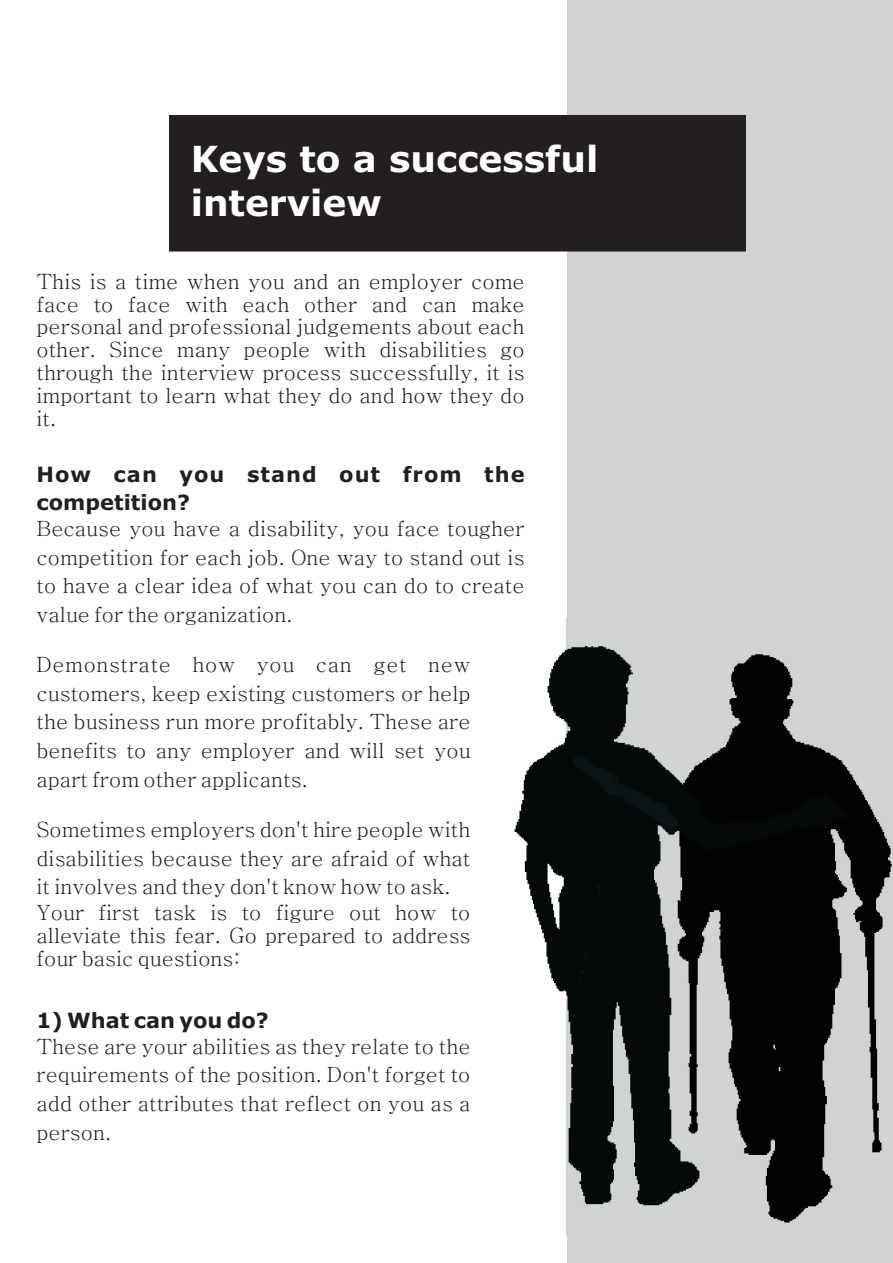
<style>
.page{position:relative;width:893px;height:1263px;background:#fff}
.page>*{position:absolute;margin:0;border:0;box-sizing:border-box;transform-origin:0 0}
.t1{font:700 36px/43.8px "Verdana";color:#fff}
.t2{font:21px/28.5px "Batang";color:#231f20;text-align:justify}
.t3{font:700 21px/27.8px "Verdana";letter-spacing:.045em;color:#231f20}
.t4{font:700 21px "Verdana";color:#231f20}
</style>
<div class="page">
<div style="left:567px;top:0;width:326px;height:1263px;background:#d1d2d4"></div>
<div style="left:169px;top:115px;width:577px;height:136px;background:#231f20"></div>
<img style="left:514px;top:617px;width:378px;height:618px">
<h1 class="t1" style="left:191px;top:140px;width:409px">Keys to a successful interview</h1>
<p class="t2" style="left:37px;top:270px;width:490px;line-height:23px">This is a time when you and an employer come face to face with each other and can make personal and professional judgements about each other. Since many people with disabilities go through the interview process successfully, it is important to learn what they do and how they do it.</p>
<p class="t3" style="left:37px;top:462px;width:490px">How can you stand out from the competition?</p>
<p class="t2" style="left:37px;top:514px;width:490px">Because you have a disability, you face tougher competition for each job. One way to stand out is to have a clear idea of what you can do to create value for the organization.</p>
<p class="t2" style="left:37px;top:650px;width:436px">Demonstrate how you can get new customers, keep existing customers or help the business run more profitably. These are benefits to any employer and will set you apart from other applicants.</p>
<p class="t2" style="left:37px;top:815px;width:435px">Sometimes employers don't hire people with disabilities because they are afraid of what it involves and they don't know how to ask.</p>
<p class="t2" style="left:37px;top:901px;width:436px;line-height:23px">Your first task is to figure out how to alleviate this fear. Go prepared to address four basic questions:</p>
<p class="t4" style="left:37px;top:1011px;width:234px">1) What can you do?</p>
<p class="t2" style="left:37px;top:1032px;width:435px">These are your abilities as they relate to the requirements of the position. Don't forget to add other attributes that reflect on you as a person.</p>
</div>
